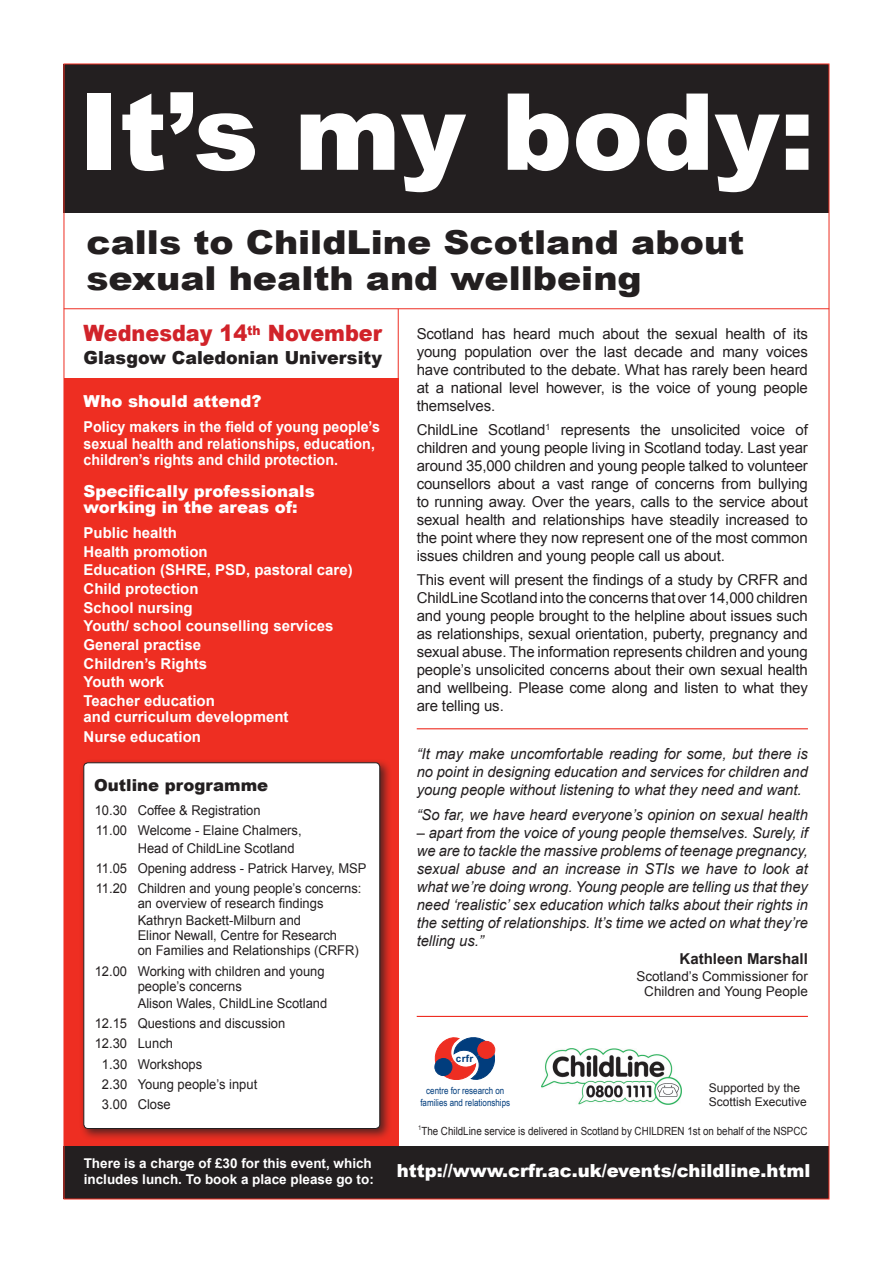
<style>
.page{position:relative;width:893px;height:1263px;background:#fff}
.page>*{position:absolute;margin:0;border:0;box-sizing:border-box;transform-origin:0 0}
.t1{font:900 106.5px "Arial";color:#fff}
.t2{font:900 33px/36px "Arial";color:#231f20;scale:1.1 1}
.t3{font:900 22.5px "Arial";color:#d1232a;scale:.93 1}
.t4{font:900 18px "Arial";color:#fff}
.t5{font:900 18px "Arial";color:#231f20}
.t6{font:900 16.5px/16.5px "Arial";color:#fff}
.t7{font:900 16.5px "Arial";color:#231f20}
.t8{font:15px/18px "Arial";letter-spacing:-.01em;color:#231f20;text-align:justify}
.t9{font:italic 15px/18px "Arial";color:#231f20;text-align:justify}
.t10{font:700 15px/18.6px "Arial";color:#fff}
.t11{font:700 15px/16.5px "Arial";color:#fff;scale:.95 1}
.t12{font:700 15px "Arial";color:#231f20}
.t13{font:13.5px/20.2px "Arial";color:#231f20;scale:.96 1}
.t14{font:700 13.5px/16.2px "Arial";color:#fff}
.t15{font:13.5px/15px "Arial";color:#231f20;text-align:center}
.t16{font:12px/14.4px "Arial";color:#231f20}
.t17{font:11.25px "Arial";color:#231f20;scale:.87 1}
.t18{font:700 10.05px "Arial";color:#013d7d}
.t19{font:9.75px/11.7px "Arial Narrow";color:#013d7d;text-align:center}
</style>
<div class="page">
<div style="left:64px;top:378px;width:334px;height:821px;background:#ee2e22"></div>
<div style="left:64px;top:64px;width:765px;height:149px;background:#231f20"></div>
<div style="left:80px;top:759px;width:319px;height:388px;background:#231f20;opacity:.75"></div>
<div style="left:84px;top:763px;width:296px;height:365px;background:#fff;border-radius:4px"></div>
<div style="left:84px;top:763px;width:296px;height:366px;border:1px solid #231f20;border-radius:4px"></div>
<svg style="left:435px;top:1037px;width:61px;height:43px"></svg>
<div style="left:478px;top:1041px;width:17px;height:17px;background:#ee2e22;border-radius:50%"></div>
<div style="left:477px;top:1041px;width:18px;height:18px;border:1px solid #ee2e22;border-radius:50%"></div>
<hr style="left:417px;top:1016px;width:391px;height:1px;background:#ee2e22">
<hr style="left:417px;top:728px;width:391px;height:1px;background:#ee2e22">
<hr style="left:64px;top:308px;width:765px;height:1px;background:#ee2e22">
<img style="left:542px;top:1048px;width:139px;height:56px">
<hr style="left:398px;top:309px;width:1px;height:838px;background:#ee2e22">
<div style="left:64px;top:1147px;width:765px;height:52px;background:#231f20"></div>
<h1 class="t1" style="left:78px;top:73px;width:738px">It’s my body:</h1>
<h2 class="t2" style="left:86px;top:224px;width:600px">calls to ChildLine Scotland about sexual health and wellbeing</h2>
<h3 class="t3" style="left:84px;top:320px;width:322px">Wednesday 14<sup>th</sup> November</h3>
<p class="t5" style="left:84px;top:348px;width:300px">Glasgow Caledonian University</p>
<p class="t6" style="left:84px;top:393px;width:180px">Who should attend?</p>
<p class="t11" style="left:84px;top:419px;width:314px">Policy makers in the field of young people’s sexual health and relationships, education, children’s rights and child protection.</p>
<p class="t6" style="left:84px;top:483px;width:233px">Specifically professionals working in the areas of:</p>
<p class="t10" style="left:84px;top:523px;width:271px">Public health<br>Health promotion<br>Education (SHRE, PSD, pastoral care)<br>Child protection<br>School nursing<br>Youth/ school counselling services<br>General practise<br>Children’s Rights<br>Youth work<br>Teacher education</p>
<p class="t10" style="left:84px;top:707px;width:207px;line-height:19.6px">and curriculum development<br>Nurse education</p>
<p class="t7" style="left:94px;top:775px;width:176px">Outline programme</p>
<p class="t13" style="left:95px;top:800px;width:217px">10.30 Coffee &amp; Registration<br>11.00 Welcome - Elaine Chalmers,</p>
<p class="t13" style="left:96px;top:838px;width:284px;text-indent:42px">Head of ChildLine Scotland<br>11.05 Opening address - Patrick Harvey, MSP<br>11.20 Children and young people’s concerns:</p>
<p class="t13" style="left:138px;top:895px;width:195px;line-height:17.1px">an overview of research findings<br>Kathryn Backett-Milburn and</p>
<p class="t13" style="left:138px;top:928px;width:232px;line-height:15px">Elinor Newall, Centre for Research<br>on Families and Relationships (CRFR)</p>
<p class="t13" style="left:138px;top:963px;width:196px;line-height:15px;text-indent:-43px">12.00 Working with children and young people’s concerns</p>
<p class="t13" style="left:138px;top:993px;width:199px">Alison Wales, ChildLine Scotland</p>
<p class="t13" style="left:95px;top:1013px;width:200px">12.15 Questions and discussion</p>
<p class="t13" style="left:95px;top:1033px;width:83px">12.30 Lunch</p>
<p class="t13" style="left:102px;top:1054px;width:106px">1.30 Workshops</p>
<p class="t13" style="left:102px;top:1074px;width:163px">2.30 Young people’s input</p>
<p class="t13" style="left:102px;top:1094px;width:73px">3.00 Close</p>
<p class="t8" style="left:417px;top:324px;width:393px">Scotland has heard much about the sexual health of its young population over the last decade and many voices have contributed to the debate. What has rarely been heard at a national level however, is the voice of young people themselves.</p>
<p class="t8" style="left:417px;top:421px;width:393px">ChildLine Scotland<sup>1</sup> represents the unsolicited voice of children and young people living in Scotland today. Last year around 35,000 children and young people talked to volunteer counsellors about a vast range of concerns from bullying to running away. Over the years, calls to the service about sexual health and relationships have steadily increased to the point where they now represent one of the most common issues children and young people call us about.</p>
<p class="t8" style="left:417px;top:571px;width:393px">This event will present the findings of a study by CRFR and ChildLine Scotland into the concerns that over 14,000 children and young people brought to the helpline about issues such as relationships, sexual orientation, puberty, pregnancy and sexual abuse. The information represents children and young people’s unsolicited concerns about their own sexual health and wellbeing. Please come along and listen to what they are telling us.</p>
<p class="t9" style="left:417px;top:745px;width:393px">“It may make uncomfortable reading for some, but there is no point in designing education and services for children and young people without listening to what they need and want.</p>
<p class="t9" style="left:417px;top:805px;width:393px">“So far, we have heard everyone’s opinion on sexual health</p>
<p class="t9" style="left:417px;top:823px;width:393px">– apart from the voice of young people themselves. Surely, if we are to tackle the massive problems of teenage pregnancy, sexual abuse and an increase in STIs we have to look at what we’re doing wrong. Young people are telling us that they need ‘realistic’ sex education which talks about their rights in the setting of relationships. It’s time we acted on what they’re telling us.”</p>
<p class="t18" style="left:456px;top:1052px;width:19px">crfr</p>
<p class="t19" style="left:420px;top:1085px;width:91px">centre for research on families and relationships</p>
<p class="t12" style="left:680px;top:950px;width:130px">Kathleen Marshall</p>
<p class="t15" style="left:636px;top:969px;width:173px">Scotland’s Commissioner for<br>Children and Young People</p>
<p class="t16" style="left:709px;top:1080px;width:100px">Supported by the<br>Scottish Executive</p>
<p class="t17" style="left:418px;top:1125px;width:449px"><sup>1</sup>The ChildLine service is delivered in Scotland by CHILDREN 1st on behalf of the NSPCC</p>
<p class="t14" style="left:84px;top:1155px;width:292px">There is a charge of £30 for this event, which includes lunch. To book a place please go to:</p>
<p class="t4" style="left:397px;top:1160px;width:415px">http://www.crfr.ac.uk/events/childline.html</p>
</div>
